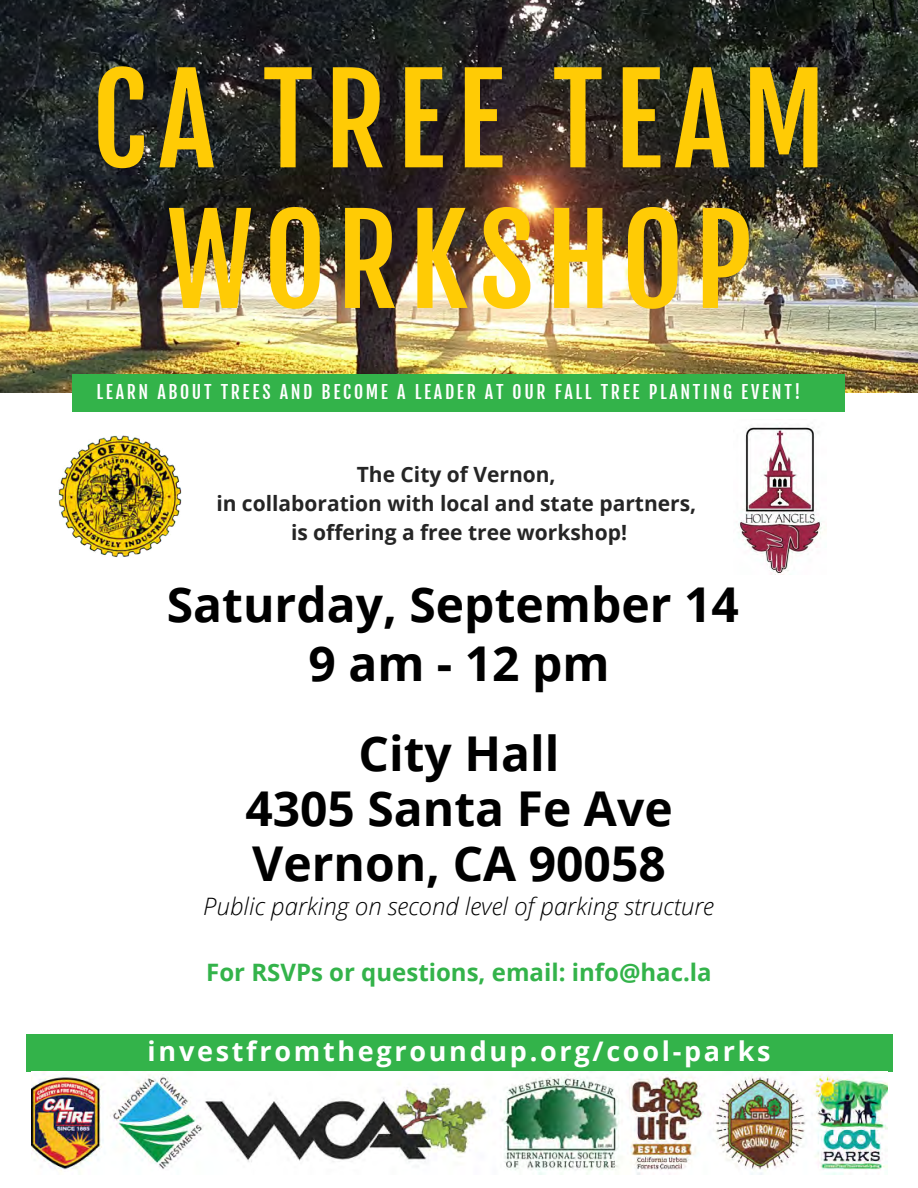
<style>
.page{position:relative;width:918px;height:1188px;background:#fff}
.page>*{position:absolute;margin:0;border:0;box-sizing:border-box;transform-origin:0 0}
.t1{font:120px/140.7px "Fjalla One";letter-spacing:.09em;color:#ffcb05;text-align:center}
.t2{font:700 48px/55.2px "Open Sans";color:#000;text-align:center}
.t3{font:700 27px "Open Sans";letter-spacing:.1em;color:#fff}
.t4{font:italic 300 24px "Open Sans";color:#000}
.t5{font:700 24px "Open Sans";color:#33b34a}
.t6{font:700 21px/29.2px "Open Sans";color:#252525;text-align:center}
.t7{font:17.85px "Fjalla One";letter-spacing:.15em;color:#fff}
</style>
<div class="page">
<img style="left:0;top:0;width:918px;height:392px">
<div style="left:26px;top:1035px;width:866px;height:37px;background:#33b34a"></div>
<img style="left:31px;top:1072px;width:856px;height:102px">
<div style="left:73px;top:374px;width:772px;height:37px;background:#33b34a"></div>
<img style="left:738px;top:425px;width:88px;height:150px">
<img style="left:59px;top:436px;width:123px;height:121px">
<h1 class="t1" style="left:92px;top:51px;width:735px">CA TREE TEAM<br>WORKSHOP</h1>
<p class="t7" style="left:97px;top:381px;width:705px">LEARN ABOUT TREES AND BECOME A LEADER AT OUR FALL TREE PLANTING EVENT!</p>
<p class="t6" style="left:216px;top:459px;width:481px">The City of Vernon,<br>in collaboration with local and state partners, is offering a free tree workshop!</p>
<h2 class="t2" style="left:167px;top:574px;width:573px;line-height:58.5px">Saturday, September 14<br>9 am - 12 pm</h2>
<h2 class="t2" style="left:245px;top:724px;width:429px">City Hall<br>4305 Santa Fe Ave<br>Vernon, CA 90058</h2>
<p class="t4" style="left:203px;top:889px;width:512px">Public parking on second level of parking structure</p>
<p class="t5" style="left:206px;top:955px;width:507px">For RSVPs or questions, email: info@hac.la</p>
<p class="t3" style="left:148px;top:1032px;width:625px">investfromthegroundup.org/cool-parks</p>
</div>
